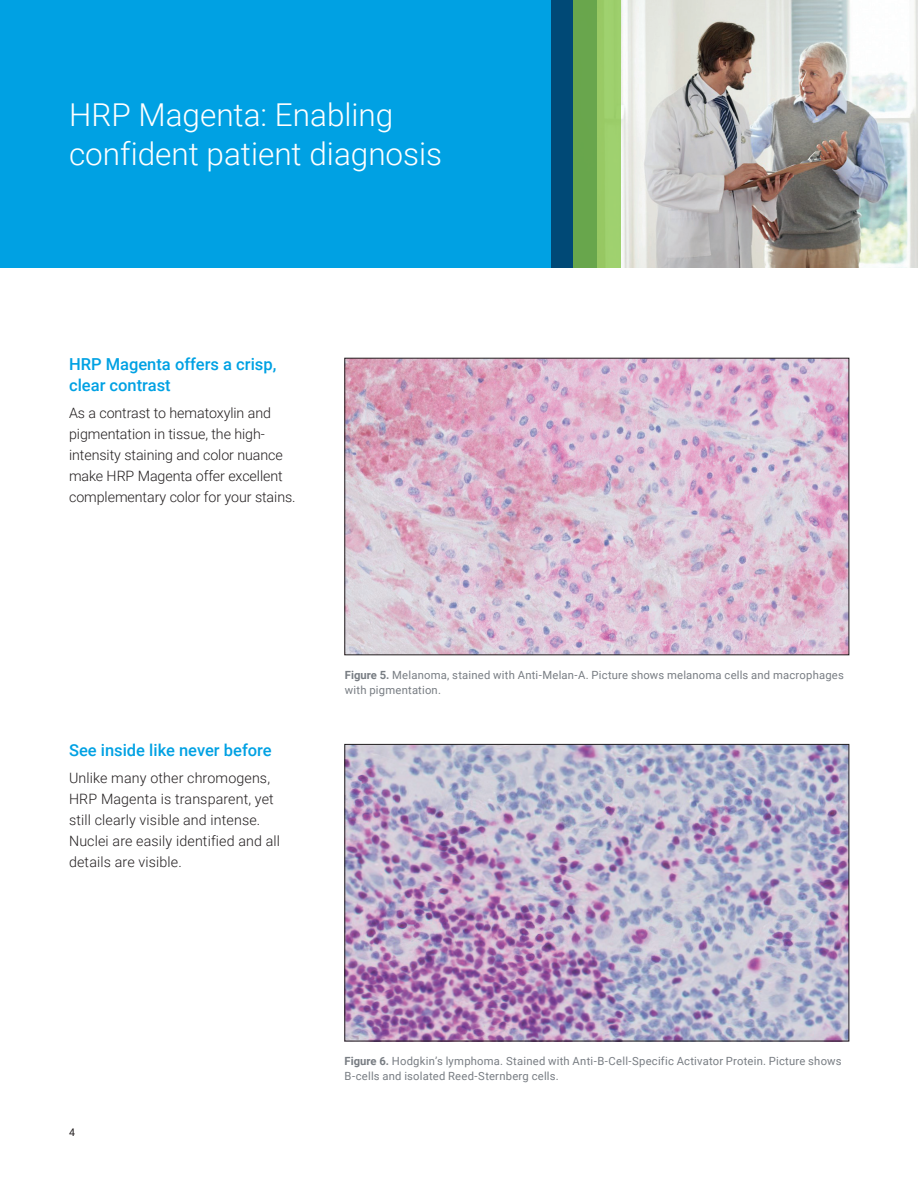
<style>
.page{position:relative;width:918px;height:1188px;background:#fff}
.page>*{position:absolute;margin:0;border:0;box-sizing:border-box;transform-origin:0 0}
.BROCHURE_int_photo_h{font:300 31.5px/39px "Roboto";color:#fff}
.BROCHURE_callout_sub{font:500 16.5px/21px "Roboto";color:#00a1e3}
.BROCHURE_callout_tex{font:300 14.25px/21px "Roboto";letter-spacing:-.005em;color:#231f20}
.BROCHURE_caption_gra{font:11.25px/15px "Roboto";letter-spacing:.02em;color:#787d83}
.t1{font:10.5px "Roboto";color:#231f20}
.s1{font-weight:700}
</style>
<div class="page">
<div style="left:0;top:0;width:596px;height:268px;background:#00a1e3"></div>
<img style="left:573px;top:0;width:345px;height:268px">
<div style="left:551px;top:0;width:46px;height:267px;background:#004976"></div>
<svg style="left:573px;top:0;width:47px;height:267px;background:#81b95b"></svg>
<img style="left:347px;top:360px;width:500px;height:293px">
<div style="left:345px;top:358px;width:504px;height:297px;border:1px solid #231f20"></div>
<img style="left:347px;top:746px;width:500px;height:293px">
<div style="left:345px;top:744px;width:504px;height:297px;border:1px solid #231f20"></div>
<p class="BROCHURE_int_photo_h" style="left:69px;top:94px;width:375px">HRP Magenta: Enabling confident patient diagnosis</p>
<p class="BROCHURE_callout_sub" style="left:69px;top:353px;width:209px">HRP Magenta offers a crisp, clear contrast</p>
<p class="BROCHURE_callout_tex" style="left:69px;top:402px;width:228px">As a contrast to hematoxylin and pigmentation in tissue, the high&shy;intensity staining and color nuance make HRP Magenta offer excellent complementary color for your stains.</p>
<p class="BROCHURE_callout_sub" style="left:69px;top:739px;width:204px">See inside like never before</p>
<p class="BROCHURE_callout_tex" style="left:69px;top:767px;width:213px">Unlike many other chromogens,<br>HRP Magenta is transparent, yet still clearly visible and intense.<br>Nuclei are easily identified and all details are visible.</p>
<p class="BROCHURE_caption_gra" style="left:345px;top:667px;width:500px"><span class="s1">Figure 5.</span> Melanoma, stained with Anti-Melan-A. Picture shows melanoma cells and macrophages with pigmentation.</p>
<p class="t1" style="left:69px;top:1125px;width:7px">4</p>
<p class="BROCHURE_caption_gra" style="left:345px;top:1053px;width:498px"><span class="s1">Figure 6.</span> Hodgkin’s lymphoma. Stained with Anti-B-Cell-Specific Activator Protein. Picture shows<br>B-cells and isolated Reed-Sternberg cells.</p>
</div>
